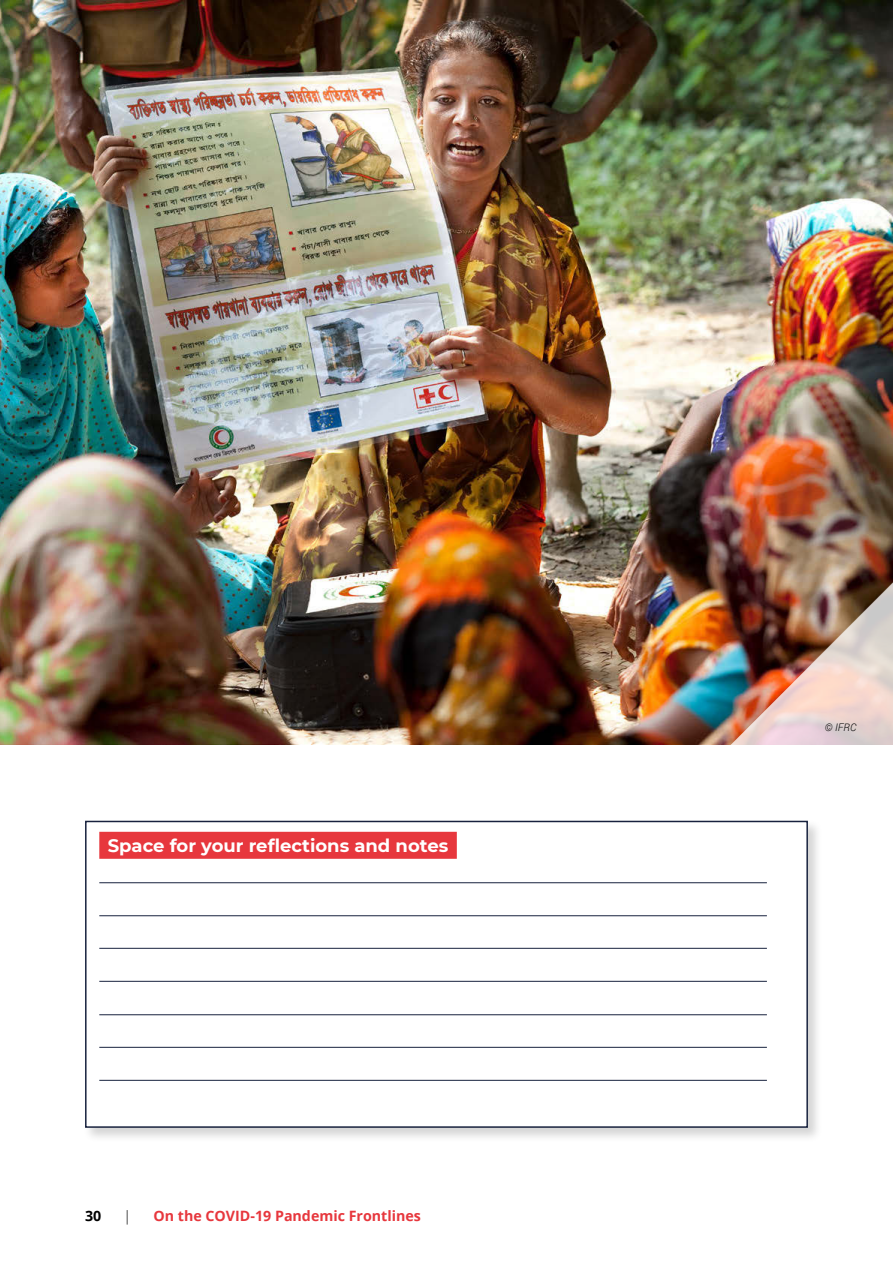
<style>
.page{position:relative;width:893px;height:1263px;background:#fff}
.page>*{position:absolute;margin:0;border:0;box-sizing:border-box;transform-origin:0 0}
.t1{font:700 18px "Montserrat";color:#fff}
.t2{font:700 14.25px "Open Sans";color:#e7373d}
.t3{font:700 14.25px "Open Sans";color:#000}
.t4{font:300 14.25px "Open Sans";color:#000}
.t5{font:italic 300 10.5px "Roboto";color:#000}
</style>
<div class="page">
<img style="left:0;top:0;width:893px;height:744px">
<div style="left:83px;top:818px;width:740px;height:324px;background:#000;opacity:.17"></div>
<div style="left:86px;top:821px;width:721px;height:306px;background:#fff"></div>
<div style="left:99px;top:832px;width:358px;height:27px;background:#e7373d"></div>
<hr style="left:99px;top:882px;width:668px;height:1px;background:#18223e">
<hr style="left:99px;top:915px;width:668px;height:1px;background:#18223e">
<hr style="left:99px;top:948px;width:668px;height:1px;background:#18223e">
<hr style="left:99px;top:981px;width:668px;height:1px;background:#18223e">
<hr style="left:99px;top:1014px;width:668px;height:1px;background:#18223e">
<hr style="left:99px;top:1047px;width:668px;height:1px;background:#18223e">
<hr style="left:99px;top:1080px;width:668px;height:1px;background:#18223e">
<div style="left:85px;top:821px;width:723px;height:307px;border:2px solid #18223e"></div>
<img style="left:729px;top:583px;width:164px;height:162px">
<p class="t1" style="left:108px;top:833px;width:342px">Space for your reflections and notes</p>
<p class="t3" style="left:85px;top:1205px;width:18px">30</p>
<p class="t4" style="left:124px;top:1206px;width:9px">|</p>
<p class="t2" style="left:153px;top:1205px;width:269px">On the COVID-19 Pandemic Frontlines</p>
<p class="t5" style="left:825px;top:720px;width:33px">© IFRC</p>
</div>
